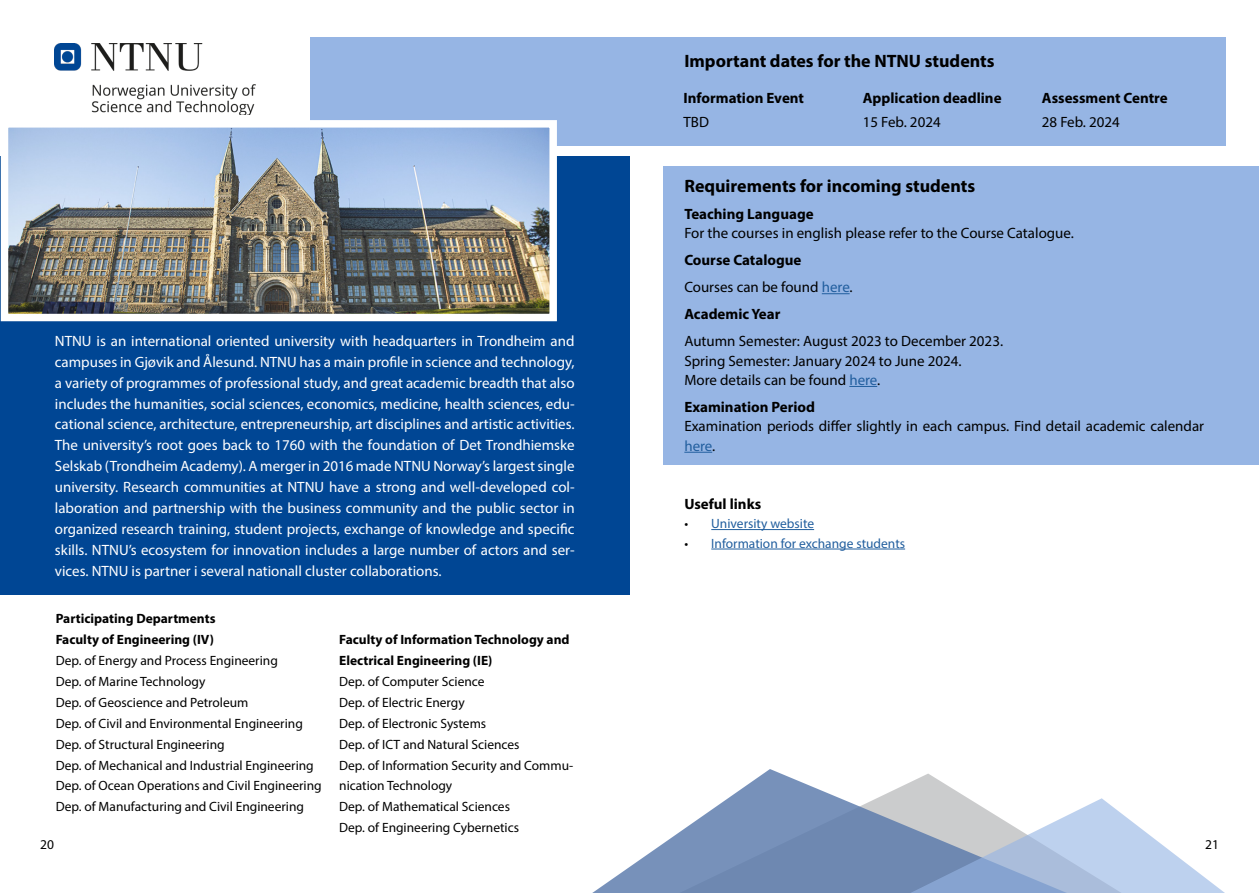
<style>
.page{position:relative;width:1259px;height:893px;background:#fff}
.page>*{position:absolute;margin:0;border:0;box-sizing:border-box;transform-origin:0 0}
.t1{font:700 18px "Myriad Pro";color:#000}
.t2{font:15px/21px "Myriad Pro";color:#fff;text-align:justify}
.t3{font:15px/19.5px "Myriad Pro";color:#000}
.t4{font:700 15px/26.8px "Myriad Pro";color:#000}
.t5{font:13.5px/21px "Myriad Pro";color:#000}
.t6{font:700 13.5px/21px "Myriad Pro";color:#000}
.t7{font:13.5px "Myriad Pro";color:#215e9e}
.s1{font-weight:400}
.s2{font-weight:400;color:#215e9e}
.s3{color:#215e9e}
.s4{color:#000}
</style>
<div class="page">
<div style="left:310px;top:37px;width:916px;height:109px;background:#96b5e4"></div>
<div style="left:0;top:156px;width:629px;height:439px;background:#004694"></div>
<img style="left:9px;top:128px;width:540px;height:185px">
<div style="left:1px;top:120px;width:556px;height:201px;border:7px solid #fff"></div>
<svg style="left:592px;top:769px;width:375px;height:124px"></svg>
<svg style="left:893px;top:798px;width:332px;height:95px"></svg>
<div style="left:663px;top:167px;width:596px;height:298px;background:#96b5e4"></div>
<svg style="left:822px;top:293px;width:27px;height:1px"></svg>
<svg style="left:849px;top:386px;width:28px;height:1px"></svg>
<svg style="left:684px;top:452px;width:28px;height:1px"></svg>
<img style="left:54px;top:44px;width:202px;height:71px">
<hr style="left:711px;top:529px;width:103px;height:1px;background:#215e9e">
<hr style="left:711px;top:549px;width:194px;height:1px;background:#215e9e">
<p class="t2" style="left:55px;top:330px;width:521px">NTNU is an international oriented university with headquarters in Trondheim and campuses in Gjøvik and Ålesund. NTNU has a main profile in science and technology, a variety of programmes of professional study, and great academic breadth that also includes the humanities, social sciences, economics, medicine, health sciences, edu&shy;cational science, architecture, entrepreneurship, art disciplines and artistic activities.<br>The university’s root goes back to 1760 with the foundation of Det Trondhiemske Selskab (Trondheim Academy). A merger in 2016 made NTNU Norway’s largest single university. Research communities at NTNU have a strong and well-developed col&shy;laboration and partnership with the business community and the public sector in organized research training, student projects, exchange of knowledge and specific skills. NTNU’s ecosystem for innovation includes a large number of actors and ser&shy;vices. NTNU is partner i several nationall cluster collaborations.</p>
<p class="t6" style="left:56px;top:607px;width:161px">Participating Departments<br>Faculty of Engineering (IV)</p>
<p class="t5" style="left:56px;top:650px;width:267px">Dep. of Energy and Process Engineering<br>Dep. of Marine Technology<br>Dep. of Geoscience and Petroleum<br>Dep. of Civil and Environmental Engineering Dep. of Structural Engineering<br>Dep. of Mechanical and Industrial Engineering Dep. of Ocean Operations and Civil Engineering Dep. of Manufacturing and Civil Engineering</p>
<p class="t6" style="left:339px;top:628px;width:232px">Faculty of Information Technology and<br>Electrical Engineering (IE)</p>
<p class="t5" style="left:339px;top:670px;width:235px">Dep. of Computer Science<br>Dep. of Electric Energy<br>Dep. of Electronic Systems<br>Dep. of ICT and Natural Sciences<br>Dep. of Information Security and Commu&shy;nication Technology<br>Dep. of Mathematical Sciences<br>Dep. of Engineering Cybernetics</p>
<p class="t1" style="left:684px;top:49px;width:312px">Important dates for the NTNU students</p>
<p class="t4" style="left:683px;top:84px;width:122px">Information Event</p>
<p class="t3" style="left:683px;top:112px;width:27px">TBD</p>
<p class="t4" style="left:862px;top:84px;width:140px">Application deadline</p>
<p class="t3" style="left:862px;top:112px;width:79px">15 Feb. 2024</p>
<p class="t4" style="left:1042px;top:84px;width:127px">Assessment Centre</p>
<p class="t3" style="left:1042px;top:112px;width:79px">28 Feb. 2024</p>
<p class="t1" style="left:684px;top:174px;width:292px">Requirements for incoming students</p>
<p class="t4" style="left:684px;top:200px;width:131px">Teaching Language</p>
<p class="t3" style="left:684px;top:223px;width:391px">For the courses in english please refer to the Course Catalogue.</p>
<p class="t4" style="left:684px;top:246px;width:170px">Course Catalogue<br><span class="s1">Courses can be found</span> <span class="s2">here</span><span class="s1">.<br></span>Academic Year</p>
<p class="t3" style="left:684px;top:331px;width:320px">Autumn Semester: August 2023 to December 2023.<br>Spring Semester: January 2024 to June 2024.<br>More details can be found <span class="s3">here</span>.</p>
<p class="t4" style="left:684px;top:393px;width:132px">Examination Period</p>
<p class="t3" style="left:684px;top:416px;width:521px">Examination periods differ slightly in each campus. Find detail academic calendar <span class="s3">here</span>.</p>
<p class="t4" style="left:684px;top:490px;width:78px">Useful links</p>
<p class="t7" style="left:684px;top:515px;width:131px"><span class="s4">•</span> University website</p>
<p class="t7" style="left:684px;top:535px;width:222px"><span class="s4">•</span> Information for exchange students</p>
<p class="t5" style="left:40px;top:834px;width:15px">20</p>
<p class="t5" style="left:1205px;top:834px;width:15px">21</p>
</div>
